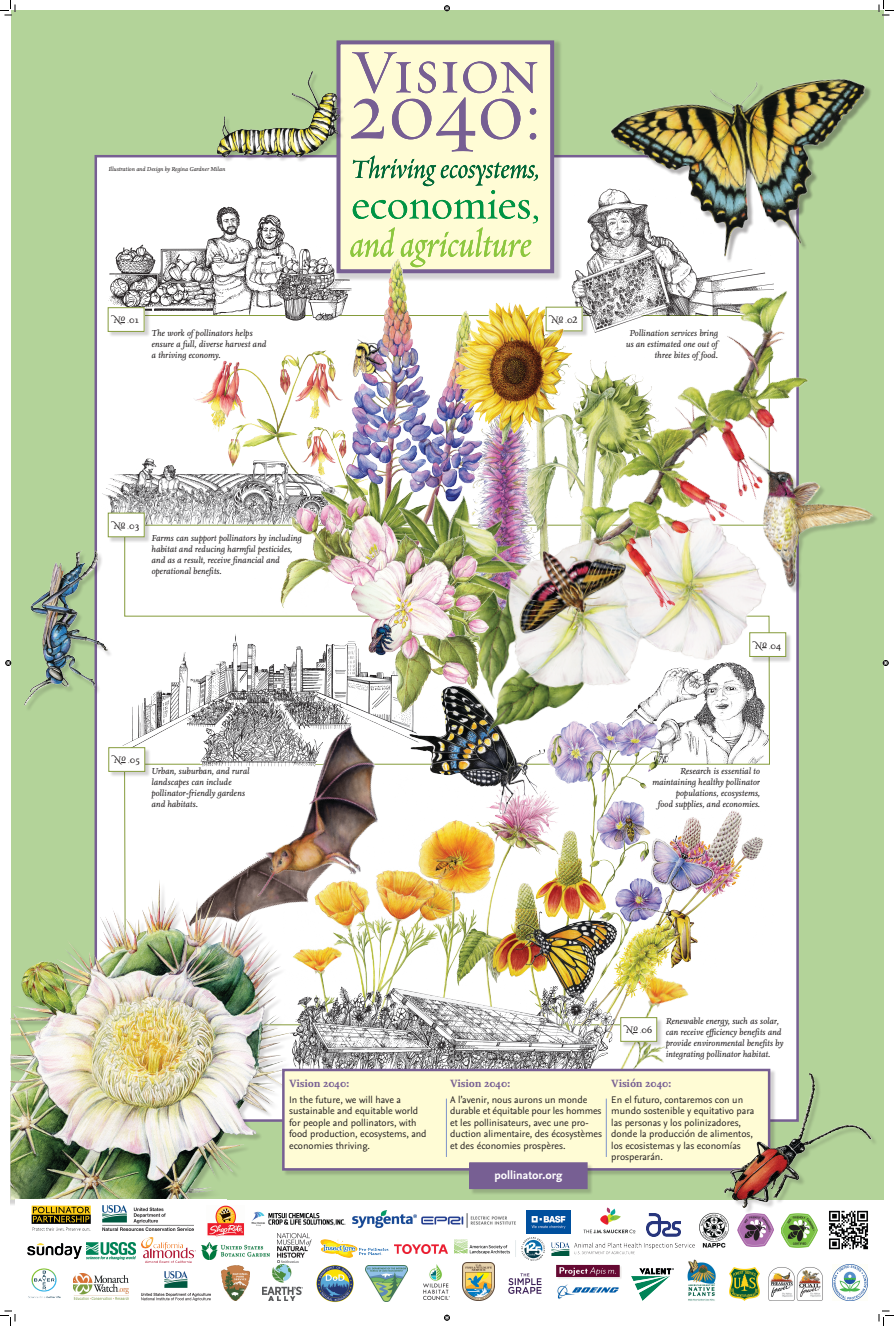
<style>
.page{position:relative;width:894px;height:1326px;background:#fff}
.page>*{position:absolute;margin:0;border:0;box-sizing:border-box;transform-origin:0 0}
.t1{font:700 12px "Nexus Sans Pro";color:#fff}
.t2{font:700 11px "Nexus Serif Pro";color:#775f93}
.t3{font:10px/11.5px "Nexus Sans Pro";color:#231f20}
.t4{font:italic 9.7px "Nexus Serif Pro";color:#231f20}
.t5{font:italic 9px/11px "Nexus Serif Pro";color:#231f20}
.t6{font:italic 6px "Nexus Serif Pro";color:#231f20}
.s1{font-family:"Requiem Display";font-style:normal}
.s2{font-style:normal}
</style>
<div class="page">
<div style="left:11px;top:11px;width:872px;height:1189px;background:#b3d399"></div>
<div style="left:95px;top:155px;width:704px;height:967px;background:#fff;border:2px solid #775f93"></div>
<div style="left:335px;top:39px;width:227px;height:243px;background:#231f20;opacity:.2"></div>
<div style="left:337px;top:40px;width:217px;height:233px;background:#fffcd5;border:4px solid #775f93"></div>
<div style="left:10px;top:546px;width:105px;height:166px;background:#231f20;opacity:.19"></div>
<img style="left:10px;top:542px;width:102px;height:165px">
<div style="left:750px;top:633px;width:42px;height:30px;background:#231f20;opacity:.2"></div>
<div style="left:750px;top:633px;width:36px;height:23px;background:#fff"></div>
<div style="left:749px;top:632px;width:37px;height:25px;border:1px solid #859b3b"></div>
<svg style="left:104px;top:622px;width:11px;height:145px"></svg>
<img style="left:122px;top:634px;width:126px;height:131px">
<div style="left:109px;top:748px;width:42px;height:30px;background:#231f20;opacity:.2"></div>
<div style="left:109px;top:748px;width:36px;height:23px;background:#fff"></div>
<div style="left:109px;top:747px;width:36px;height:25px;border:1px solid #859b3b"></div>
<img style="left:102px;top:458px;width:193px;height:67px">
<div style="left:109px;top:514px;width:42px;height:29px;background:#231f20;opacity:.2"></div>
<div style="left:108px;top:513px;width:36px;height:24px;background:#fff"></div>
<div style="left:108px;top:513px;width:37px;height:24px;border:1px solid #859b3b"></div>
<img style="left:108px;top:205px;width:234px;height:116px">
<div style="left:109px;top:308px;width:42px;height:30px;background:#231f20;opacity:.2"></div>
<div style="left:108px;top:308px;width:36px;height:23px;background:#fff"></div>
<div style="left:108px;top:307px;width:36px;height:25px;border:1px solid #859b3b"></div>
<img style="left:536px;top:188px;width:66px;height:84px">
<hr style="left:155px;top:309px;width:58px;height:1px;background:#231f20">
<img style="left:602px;top:60px;width:282px;height:212px">
<img style="left:183px;top:352px;width:131px;height:122px">
<img style="left:314px;top:248px;width:175px;height:176px">
<img style="left:635px;top:1046px;width:68px;height:23px">
<div style="left:218px;top:73px;width:127px;height:90px;background:#231f20;opacity:.2"></div>
<img style="left:216px;top:69px;width:125px;height:89px">
<img style="left:301px;top:748px;width:469px;height:270px">
<div style="left:621px;top:1018px;width:42px;height:30px;background:#231f20;opacity:.2"></div>
<div style="left:621px;top:1018px;width:36px;height:23px;background:#fff"></div>
<div style="left:620px;top:1017px;width:37px;height:25px;border:1px solid #859b3b"></div>
<img style="left:443px;top:295px;width:73px;height:129px">
<img style="left:299px;top:986px;width:336px;height:83px">
<img style="left:308px;top:424px;width:208px;height:77px">
<img style="left:435px;top:501px;width:347px;height:247px">
<img style="left:516px;top:272px;width:368px;height:365px">
<img style="left:575px;top:491px;width:67px;height:63px">
<img style="left:248px;top:479px;width:266px;height:258px">
<img style="left:299px;top:944px;width:45px;height:18px">
<img style="left:172px;top:711px;width:263px;height:233px">
<div style="left:10px;top:881px;width:289px;height:325px;background:#231f20;opacity:.2"></div>
<img style="left:10px;top:896px;width:236px;height:304px">
<div style="left:15px;top:1199px;width:211px;height:34px;background:#fff"></div>
<div style="left:15px;top:1200px;width:864px;height:116px;background:#fff"></div>
<img style="left:829px;top:1214px;width:39px;height:36px">
<svg style="left:145px;top:1262px;width:47px;height:1px"></svg>
<img style="left:141px;top:1237px;width:55px;height:25px">
<img style="left:647px;top:1214px;width:34px;height:22px">
<img style="left:687px;top:1260px;width:29px;height:41px">
<img style="left:526px;top:1211px;width:45px;height:22px">
<img style="left:781px;top:1214px;width:37px;height:34px">
<img style="left:737px;top:1214px;width:36px;height:32px">
<img style="left:557px;top:1284px;width:62px;height:15px">
<img style="left:316px;top:1265px;width:38px;height:38px">
<img style="left:421px;top:1213px;width:95px;height:15px">
<div style="left:830px;top:1263px;width:40px;height:39px;background:linear-gradient(to bottom,#fff,#fff)"></div>
<img style="left:832px;top:1265px;width:35px;height:35px">
<img style="left:320px;top:1239px;width:69px;height:19px">
<img style="left:583px;top:1207px;width:53px;height:27px">
<img style="left:768px;top:1267px;width:55px;height:34px">
<img style="left:251px;top:1211px;width:95px;height:15px">
<img style="left:74px;top:1274px;width:55px;height:25px">
<img style="left:699px;top:1213px;width:30px;height:35px">
<img style="left:222px;top:1265px;width:27px;height:36px">
<img style="left:31px;top:1205px;width:60px;height:26px">
<img style="left:207px;top:1205px;width:37px;height:32px">
<img style="left:27px;top:1243px;width:54px;height:16px">
<img style="left:352px;top:1210px;width:64px;height:18px">
<img style="left:395px;top:1244px;width:52px;height:9px">
<div style="left:461px;top:1262px;width:36px;height:38px;background:linear-gradient(to bottom,#fff,#fff)"></div>
<img style="left:463px;top:1262px;width:31px;height:38px">
<img style="left:201px;top:1243px;width:69px;height:16px">
<img style="left:730px;top:1268px;width:30px;height:32px">
<img style="left:102px;top:1205px;width:91px;height:26px">
<img style="left:87px;top:1242px;width:49px;height:18px">
<div style="left:631px;top:1267px;width:42px;height:37px;background:linear-gradient(to right,#fff,#fff)"></div>
<img style="left:631px;top:1269px;width:42px;height:31px">
<img style="left:423px;top:1264px;width:27px;height:36px">
<img style="left:277px;top:1233px;width:34px;height:29px">
<img style="left:508px;top:1273px;width:34px;height:21px">
<img style="left:141px;top:1272px;width:70px;height:29px">
<img style="left:28px;top:1268px;width:33px;height:30px">
<img style="left:556px;top:1264px;width:66px;height:15px">
<img style="left:366px;top:1265px;width:41px;height:36px">
<img style="left:262px;top:1264px;width:40px;height:36px">
<img style="left:552px;top:1242px;width:142px;height:13px">
<img style="left:454px;top:1237px;width:90px;height:23px">
<div style="left:283px;top:1070px;width:494px;height:107px;background:#231f20;opacity:.2"></div>
<div style="left:283px;top:1070px;width:486px;height:99px;background:#fffcd5"></div>
<div style="left:282px;top:1069px;width:488px;height:102px;border:2px solid #775f93"></div>
<div style="left:470px;top:1163px;width:124px;height:32px;background:#231f20;opacity:.2"></div>
<div style="left:470px;top:1163px;width:117px;height:26px;background:#775f93"></div>
<div style="left:726px;top:1075px;width:152px;height:139px;background:#231f20;opacity:.2"></div>
<img style="left:719px;top:1067px;width:157px;height:143px">
<svg style="left:350px;top:52px;width:188px;height:215px"></svg>
<hr style="left:446px;top:1099px;width:1px;height:58px;background:#7e93ca">
<hr style="left:606px;top:1099px;width:1px;height:58px;background:#7e93ca">
<svg style="left:0;top:0;width:16px;height:16px"></svg>
<svg style="left:0;top:1311px;width:16px;height:15px"></svg>
<svg style="left:879px;top:0;width:15px;height:16px"></svg>
<svg style="left:879px;top:1311px;width:15px;height:15px"></svg>
<svg style="left:444px;top:5px;width:6px;height:6px"></svg>
<svg style="left:444px;top:1315px;width:6px;height:6px"></svg>
<svg style="left:5px;top:660px;width:6px;height:6px"></svg>
<svg style="left:883px;top:660px;width:6px;height:6px"></svg>
<p class="t6" style="left:108px;top:165px;width:118px">Illustration and Design by Regina Gardner Milan</p>
<p class="t4" style="left:113px;top:312px;width:28px">No <span class="s1">.</span><span class="s2">01</span></p>
<p class="t4" style="left:551px;top:312px;width:28px">No <span class="s1">.</span><span class="s2">02</span></p>
<p class="t5" style="left:152px;top:327px;width:103px">The work of pollinators helps</p>
<p class="t5" style="left:152px;top:338px;width:116px">ensure a full, diverse harvest and</p>
<p class="t5" style="left:152px;top:349px;width:70px">a thriving economy.</p>
<p class="t5" style="left:626px;top:327px;width:94px;text-align:right">Pollination services bring us an estimated one out of three bites of food.</p>
<p class="t4" style="left:113px;top:518px;width:28px">No <span class="s1">.</span><span class="s2">03</span></p>
<p class="t5" style="left:152px;top:533px;width:152px">Farms can support pollinators by including habitat and reducing harmful pesticides, and as a result, receive financial and operational benefits.</p>
<p class="t4" style="left:113px;top:752px;width:28px">No <span class="s1">.</span><span class="s2">05</span></p>
<p class="t5" style="left:152px;top:766px;width:99px">Urban, suburban, and rural</p>
<p class="t5" style="left:152px;top:777px;width:81px">landscapes can include</p>
<p class="t5" style="left:152px;top:788px;width:95px">pollinator-friendly gardens</p>
<p class="t5" style="left:152px;top:799px;width:48px">and habitats.</p>
<p class="t4" style="left:754px;top:638px;width:28px">No <span class="s1">.</span><span class="s2">04</span></p>
<p class="t5" style="left:652px;top:766px;width:109px;text-align:right">Research is essential to maintaining healthy pollinator populations, ecosystems,<br>food supplies, and economies.</p>
<p class="t2" style="left:289px;top:1075px;width:61px">Vision 2040:</p>
<p class="t3" style="left:289px;top:1093px;width:139px">In the future, we will have a sustainable and equitable world for people and pollinators, with food production, ecosystems, and economies thriving.</p>
<p class="t2" style="left:450px;top:1075px;width:61px">Vision 2040:</p>
<p class="t3" style="left:450px;top:1093px;width:154px">A l’avenir, nous aurons un monde durable et équitable pour les hommes et les pollinisateurs, avec une pro&shy;duction alimentaire, des écosystèmes et des économies prospères.</p>
<p class="t1" style="left:494px;top:1166px;width:69px">pollinator.org</p>
<p class="t4" style="left:625px;top:1022px;width:28px">No <span class="s1">.</span><span class="s2">06</span></p>
<p class="t5" style="left:666px;top:1016px;width:119px">Renewable energy, such as solar, can receive efficiency benefits and provide environmental benefits by integrating pollinator habitat.</p>
<p class="t2" style="left:611px;top:1075px;width:61px">Visión 2040:</p>
<p class="t3" style="left:611px;top:1093px;width:145px">En el futuro, contaremos con un mundo sostenible y equitativo para las personas y los polinizadores, donde la producción de alimentos, los ecosistemas y las economías prosperarán.</p>
</div>
